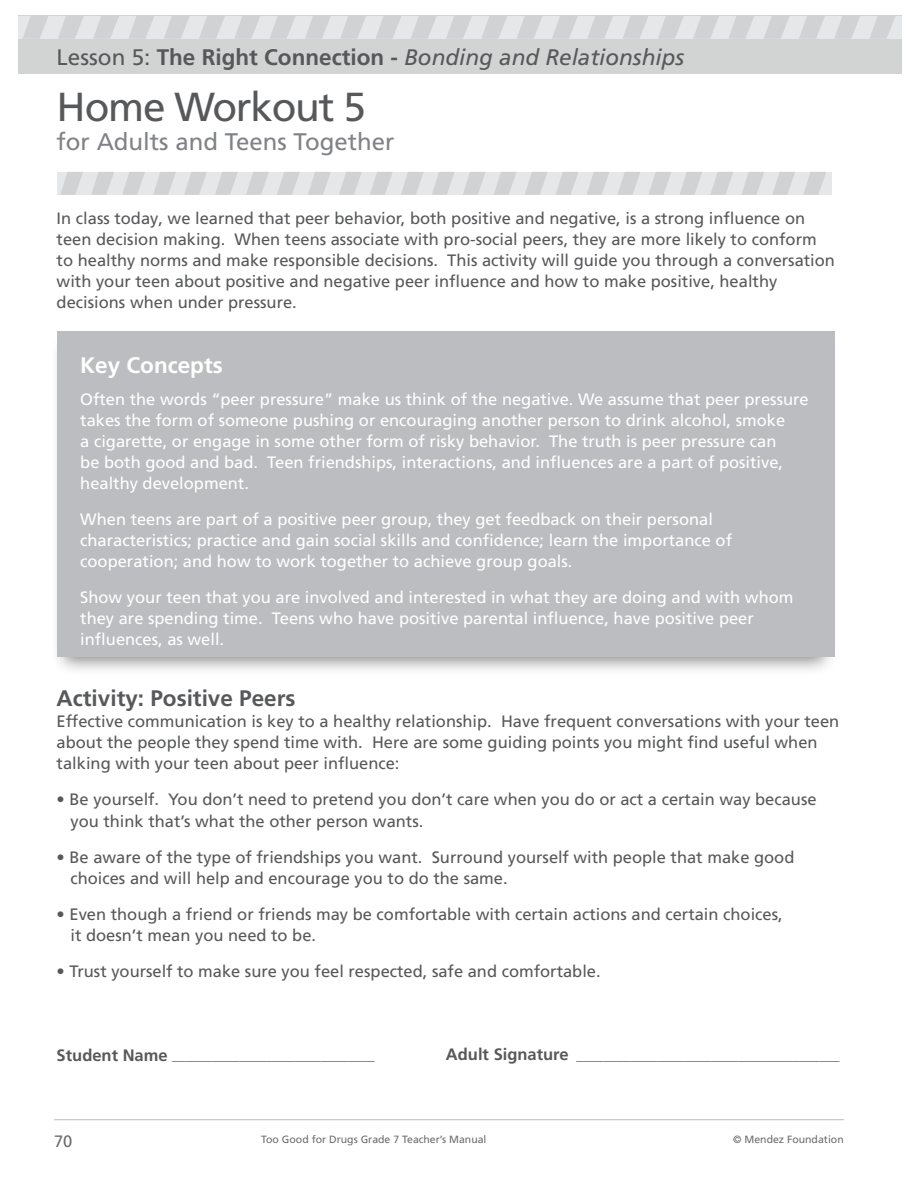
<style>
.page{position:relative;width:918px;height:1188px;background:#fff}
.page>*{position:absolute;margin:0;border:0;box-sizing:border-box;transform-origin:0 0}
.t1{font:40.5px "Frutiger LT Com";letter-spacing:-.03em;color:#57585a}
.t2{font:24px "Frutiger LT Com";color:#808285}
.t3{font:italic 22.5px "Frutiger LT Com";color:#57585a}
.t4{font:700 22.5px "Frutiger LT Com";color:#57585a}
.t5{font:700 22.5px "Frutiger LT Com";color:#fff}
.t6{font:16.5px/21px "Frutiger LT Com";color:#57585a}
.t7{font:16.5px/21px "Frutiger LT Com";color:#fff}
.t8{font:16.5px "Frutiger LT Com";color:#6c6d70}
.t9{font:700 13.5px "Frutiger LT Com";color:#57585a}
.t10{font:10.5px "Frutiger LT Com";color:#6c6d70}
.s1{font-style:normal}
.s2{font-weight:700;font-style:normal}
.s3{font-size:16.5px}
</style>
<div class="page">
<div style="left:18px;top:16px;width:884px;height:58px;background:#d2d3d3"></div>
<hr style="left:54px;top:1119px;width:790px;height:1px;background:#bcbdc0">
<div style="left:18px;top:16px;width:884px;height:23px;background:#e6e7e9"></div>
<svg style="left:23px;top:16px;width:25px;height:23px"></svg>
<svg style="left:58px;top:16px;width:26px;height:23px"></svg>
<svg style="left:93px;top:16px;width:26px;height:23px"></svg>
<svg style="left:129px;top:16px;width:25px;height:23px"></svg>
<svg style="left:164px;top:16px;width:25px;height:23px"></svg>
<svg style="left:199px;top:16px;width:26px;height:23px"></svg>
<svg style="left:235px;top:16px;width:25px;height:23px"></svg>
<svg style="left:270px;top:16px;width:25px;height:23px"></svg>
<svg style="left:305px;top:16px;width:26px;height:23px"></svg>
<svg style="left:340px;top:16px;width:26px;height:23px"></svg>
<svg style="left:376px;top:16px;width:25px;height:23px"></svg>
<svg style="left:411px;top:16px;width:26px;height:23px"></svg>
<svg style="left:446px;top:16px;width:26px;height:23px"></svg>
<svg style="left:482px;top:16px;width:25px;height:23px"></svg>
<svg style="left:517px;top:16px;width:25px;height:23px"></svg>
<svg style="left:552px;top:16px;width:26px;height:23px"></svg>
<svg style="left:587px;top:16px;width:26px;height:23px"></svg>
<svg style="left:623px;top:16px;width:25px;height:23px"></svg>
<svg style="left:658px;top:16px;width:26px;height:23px"></svg>
<svg style="left:693px;top:16px;width:26px;height:23px"></svg>
<svg style="left:729px;top:16px;width:25px;height:23px"></svg>
<svg style="left:764px;top:16px;width:25px;height:23px"></svg>
<svg style="left:799px;top:16px;width:26px;height:23px"></svg>
<svg style="left:835px;top:16px;width:25px;height:23px"></svg>
<svg style="left:870px;top:16px;width:25px;height:23px"></svg>
<div style="left:57px;top:172px;width:774px;height:23px;background:#e6e7e9"></div>
<svg style="left:60px;top:172px;width:23px;height:23px"></svg>
<svg style="left:91px;top:172px;width:23px;height:23px"></svg>
<svg style="left:122px;top:172px;width:23px;height:23px"></svg>
<svg style="left:153px;top:172px;width:23px;height:23px"></svg>
<svg style="left:184px;top:172px;width:23px;height:23px"></svg>
<svg style="left:215px;top:172px;width:23px;height:23px"></svg>
<svg style="left:246px;top:172px;width:23px;height:23px"></svg>
<svg style="left:277px;top:172px;width:23px;height:23px"></svg>
<svg style="left:308px;top:172px;width:23px;height:23px"></svg>
<svg style="left:339px;top:172px;width:23px;height:23px"></svg>
<svg style="left:370px;top:172px;width:23px;height:23px"></svg>
<svg style="left:401px;top:172px;width:23px;height:23px"></svg>
<svg style="left:432px;top:172px;width:22px;height:23px"></svg>
<svg style="left:463px;top:172px;width:22px;height:23px"></svg>
<svg style="left:494px;top:172px;width:22px;height:23px"></svg>
<svg style="left:525px;top:172px;width:22px;height:23px"></svg>
<svg style="left:556px;top:172px;width:22px;height:23px"></svg>
<svg style="left:587px;top:172px;width:22px;height:23px"></svg>
<svg style="left:618px;top:172px;width:22px;height:23px"></svg>
<svg style="left:649px;top:172px;width:22px;height:23px"></svg>
<svg style="left:680px;top:172px;width:22px;height:23px"></svg>
<svg style="left:711px;top:172px;width:22px;height:23px"></svg>
<svg style="left:742px;top:172px;width:22px;height:23px"></svg>
<svg style="left:773px;top:172px;width:22px;height:23px"></svg>
<svg style="left:804px;top:172px;width:22px;height:23px"></svg>
<div style="left:50px;top:330px;width:787px;height:346px;background:#231f20;opacity:.51"></div>
<div style="left:57px;top:332px;width:777px;height:325px;background:#bcbdc0"></div>
<h3 class="t3" style="left:57px;top:44px;width:629px"><span class="s1">Lesson 5:</span> <span class="s2">The Right Connection -</span> Bonding and Relationships</h3>
<h1 class="t1" style="left:57px;top:83px;width:311px">Home Workout 5</h1>
<h2 class="t2" style="left:57px;top:127px;width:339px">for Adults and Teens Together</h2>
<p class="t6" style="left:57px;top:208px;width:780px">In class today, we learned that peer behavior, both positive and negative, is a strong influence on teen decision making. When teens associate with pro-social peers, they are more likely to conform to healthy norms and make responsible decisions. This activity will guide you through a conversation with your teen about positive and negative peer influence and how to make positive, healthy decisions when under pressure.</p>
<h3 class="t5" style="left:80px;top:352px;width:144px">Key Concepts</h3>
<p class="t7" style="left:80px;top:389px;width:730px">Often the words “peer pressure” make us think of the negative. We assume that peer pressure takes the form of someone pushing or encouraging another person to drink alcohol, smoke<br>a cigarette, or engage in some other form of risky behavior. The truth is peer pressure can<br>be both good and bad. Teen friendships, interactions, and influences are a part of positive, healthy development.</p>
<p class="t7" style="left:80px;top:509px;width:653px">When teens are part of a positive peer group, they get feedback on their personal characteristics; practice and gain social skills and confidence; learn the importance of cooperation; and how to work together to achieve group goals.</p>
<p class="t7" style="left:80px;top:587px;width:715px">Show your teen that you are involved and interested in what they are doing and with whom they are spending time. Teens who have positive parental influence, have positive peer influences, as well.</p>
<h3 class="t4" style="left:57px;top:685px;width:240px">Activity: Positive Peers</h3>
<p class="t6" style="left:57px;top:711px;width:784px">Effective communication is key to a healthy relationship. Have frequent conversations with your teen about the people they spend time with. Here are some guiding points you might find useful when talking with your teen about peer influence:</p>
<p class="t6" style="left:70px;top:789px;width:748px;text-indent:-14px">• Be yourself. You don’t need to pretend you don’t care when you do or act a certain way because you think that’s what the other person wants.</p>
<p class="t6" style="left:70px;top:846px;width:726px;text-indent:-14px">• Be aware of the type of friendships you want. Surround yourself with people that make good choices and will help and encourage you to do the same.</p>
<p class="t6" style="left:70px;top:903px;width:714px;text-indent:-14px">• Even though a friend or friends may be comfortable with certain actions and certain choices, it doesn’t mean you need to be.</p>
<p class="t6" style="left:57px;top:960px;width:546px">• Trust yourself to make sure you feel respected, safe and comfortable.</p>
<p class="t9" style="left:57px;top:1048px;width:320px"><span class="s3">Student Name</span> ______________________________</p>
<p class="t9" style="left:446px;top:1048px;width:395px"><span class="s3">Adult Signature</span> _______________________________________</p>
<p class="t8" style="left:54px;top:1132px;width:20px">70</p>
<p class="t10" style="left:261px;top:1133px;width:227px">Too Good for Drugs Grade 7 Teacher’s Manual</p>
<p class="t10" style="left:733px;top:1133px;width:112px">© Mendez Foundation</p>
</div>
